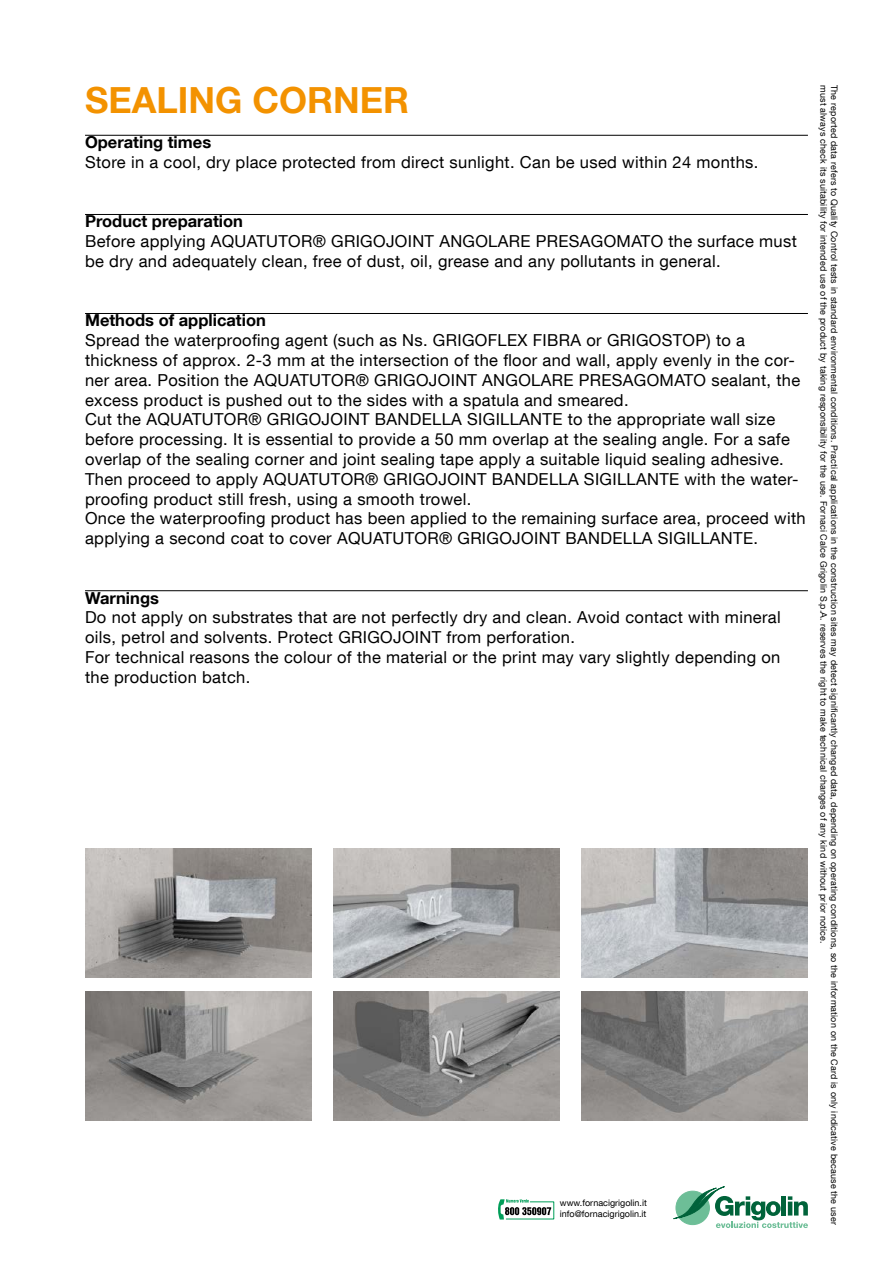
<style>
.page{position:relative;width:893px;height:1263px;background:#fff}
.page>*{position:absolute;margin:0;border:0;box-sizing:border-box;transform-origin:0 0}
.t1{font:700 36px "Helvetica Neue LT Com";color:#f39200}
.t2{font:16.5px/19.8px "Helvetica Neue LT Com";letter-spacing:.02em;color:#000}
.t3{font:700 16.5px "Helvetica Neue LT Com";color:#000}
.t4{font:9px "Helvetica Neue LT Com";letter-spacing:.02em;color:#000}
.t5{font:9px/10.8px "Helvetica Neue LT Com";color:#000}
</style>
<div class="page">
<svg style="left:673px;top:1186px;width:135px;height:42px"></svg>
<svg style="left:498px;top:1199px;width:56px;height:20px"></svg>
<hr style="left:85px;top:135px;width:723px;height:1px;background:#000">
<hr style="left:85px;top:214px;width:723px;height:1px;background:#000">
<hr style="left:85px;top:313px;width:723px;height:1px;background:#000">
<hr style="left:85px;top:590px;width:723px;height:1px;background:#000">
<img style="left:85px;top:848px;width:227px;height:129px">
<img style="left:85px;top:992px;width:227px;height:128px">
<img style="left:333px;top:848px;width:227px;height:129px">
<img style="left:333px;top:992px;width:227px;height:128px">
<img style="left:581px;top:848px;width:227px;height:129px">
<img style="left:581px;top:992px;width:227px;height:128px">
<h1 class="t1" style="left:85px;top:77px;width:325px">SEALING CORNER</h1>
<p class="t3" style="left:85px;top:132px;width:128px">Operating times</p>
<p class="t2" style="left:85px;top:152px;width:675px">Store in a cool, dry place protected from direct sunlight. Can be used within 24 months.</p>
<p class="t3" style="left:85px;top:211px;width:159px">Product preparation</p>
<p class="t2" style="left:85px;top:231px;width:713px">Before applying AQUATUTOR® GRIGOJOINT ANGOLARE PRESAGOMATO the surface must be dry and adequately clean, free of dust, oil, grease and any pollutants in general.</p>
<p class="t3" style="left:85px;top:310px;width:182px">Methods of application</p>
<p class="t2" style="left:85px;top:330px;width:722px">Spread the waterproofing agent (such as Ns. GRIGOFLEX FIBRA or GRIGOSTOP) to a thickness of approx. 2-3 mm at the intersection of the floor and wall, apply evenly in the cor&shy;ner area. Position the AQUATUTOR® GRIGOJOINT ANGOLARE PRESAGOMATO sealant, the excess product is pushed out to the sides with a spatula and smeared.<br>Cut the AQUATUTOR® GRIGOJOINT BANDELLA SIGILLANTE to the appropriate wall size before processing. It is essential to provide a 50 mm overlap at the sealing angle. For a safe overlap of the sealing corner and joint sealing tape apply a suitable liquid sealing adhesive.<br>Then proceed to apply AQUATUTOR® GRIGOJOINT BANDELLA SIGILLANTE with the water&shy;proofing product still fresh, using a smooth trowel.<br>Once the waterproofing product has been applied to the remaining surface area, proceed with applying a second coat to cover AQUATUTOR® GRIGOJOINT BANDELLA SIGILLANTE.</p>
<p class="t3" style="left:85px;top:587px;width:75px">Warnings</p>
<p class="t2" style="left:85px;top:607px;width:697px">Do not apply on substrates that are not perfectly dry and clean. Avoid contact with mineral oils, petrol and solvents. Protect GRIGOJOINT from perforation.<br>For technical reasons the colour of the material or the print may vary slightly depending on the production batch.</p>
<p class="t5" style="left:560px;top:1197px;width:88px">www.fornacigrigolin.it info@fornacigrigolin.it</p>
<p class="t4" style="left:829px;top:85px;width:860px;rotate:90deg">must always check its suitability for intended use of the product by taking responsibility for the use. Fornaci Calce Grigolin S.p.A. reserves the right to make technical changes of any kind without prior notice.</p>
<p class="t4" style="left:840px;top:85px;width:1141px;rotate:90deg">The reported data refers to Quality Control tests in standard environmental conditions. Practical applications in the construction sites may detect significantly changed data, depending on operating conditions, so the information on the Card is only indicative because the user</p>
</div>
